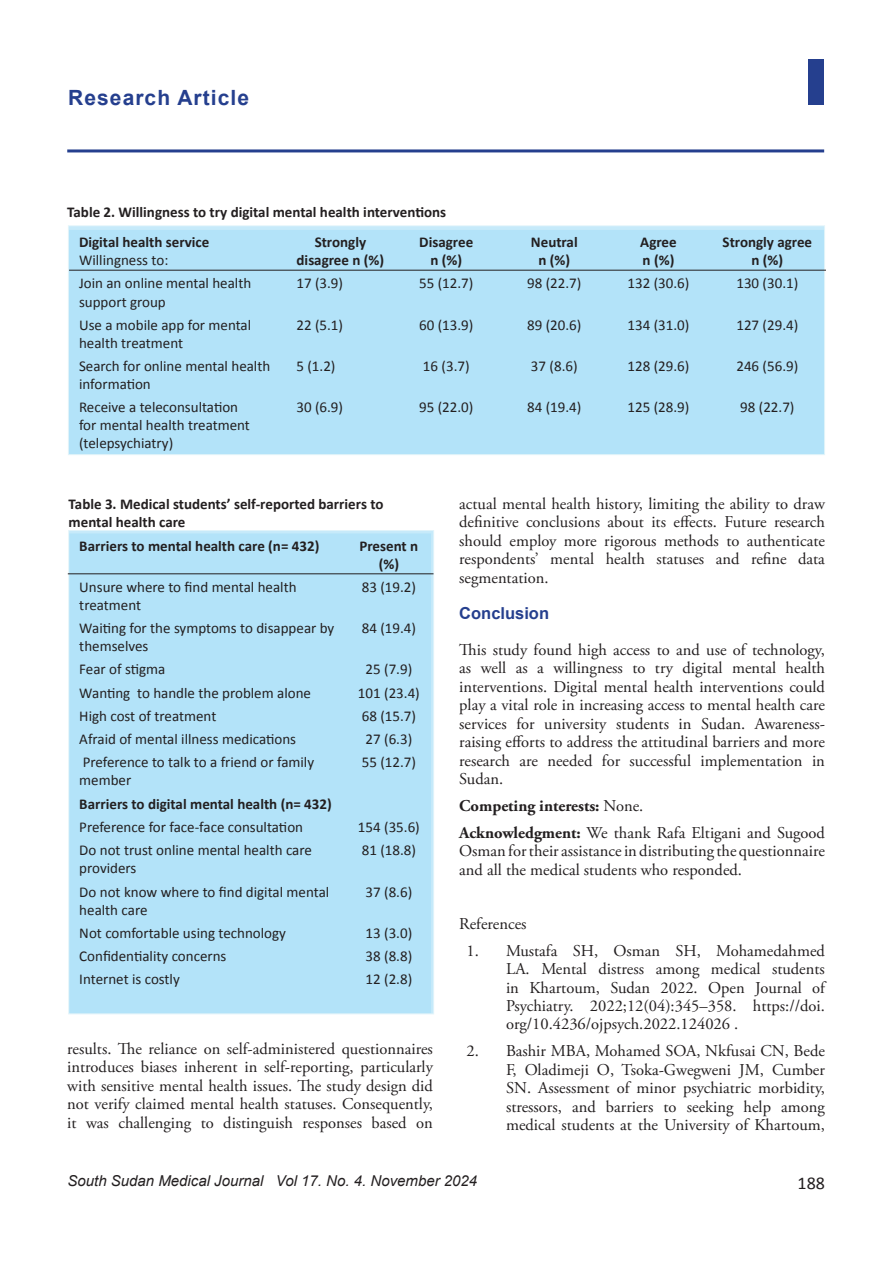
<style>
.page{position:relative;width:893px;height:1263px;background:#fff}
.page>*{position:absolute;margin:0;border:0;box-sizing:border-box;transform-origin:0 0}
.Sidebar{font:700 21px "Arial";letter-spacing:.05em;color:#253f8e}
.t1{font:18px "Calibri";color:#231f20}
.t2{font:16.5px/18.5px "Adobe Garamond Pro";color:#231f20;text-align:justify}
.t3{font:700 16.5px "Adobe Garamond Pro";color:#231f20}
.t4{font:700 16.5px "Arial";color:#253f8e}
.t5{font:15px/18px "Calibri";color:#231f20}
.t6{font:700 15px/18px "Calibri";color:#231f20;text-align:center}
.t7{font:italic 15px "Arial";color:#231f20}
.s1{font-weight:400}
.s2{font-weight:700}
</style>
<div class="page">
<div style="left:809px;top:60px;width:15px;height:45px;background:#253f8e"></div>
<hr style="left:67px;top:149px;width:757px;height:3px;background:#253f8e">
<div style="left:70px;top:230px;width:753px;height:223px;background:#b3e3f9"></div>
<div style="left:68px;top:225px;width:757px;height:230px;border:1px solid #e2f4fa"></div>
<div style="left:70px;top:533px;width:361px;height:479px;background:#b3e3f9"></div>
<hr style="left:68px;top:573px;width:365px;height:1px;background:#231f20">
<hr style="left:69px;top:270px;width:757px;height:1px;background:#231f20">
<p class="Sidebar" style="left:68px;top:84px;width:182px">Research Article</p>
<p class="t6" style="left:67px;top:202px;width:380px">Table 2. Willingness to try digital mental health interventions</p>
<p class="t6" style="left:79px;top:233px;width:132px">Digital health service</p>
<p class="t5" style="left:79px;top:251px;width:91px">Willingness to:</p>
<p class="t6" style="left:297px;top:233px;width:89px">Strongly disagree n (%)</p>
<p class="t6" style="left:419px;top:233px;width:55px">Disagree</p>
<p class="t6" style="left:430px;top:251px;width:33px">n (%)</p>
<p class="t6" style="left:531px;top:233px;width:48px">Neutral</p>
<p class="t6" style="left:538px;top:251px;width:33px">n (%)</p>
<p class="t6" style="left:640px;top:233px;width:38px">Agree</p>
<p class="t6" style="left:643px;top:251px;width:33px">n (%)</p>
<p class="t6" style="left:723px;top:233px;width:91px">Strongly agree</p>
<p class="t6" style="left:751px;top:251px;width:33px">n (%)</p>
<p class="t5" style="left:79px;top:274px;width:174px">Join an online mental health support group</p>
<p class="t5" style="left:296px;top:274px;width:48px">17 (3.9)</p>
<p class="t5" style="left:419px;top:274px;width:56px">55 (12.7)</p>
<p class="t5" style="left:527px;top:274px;width:56px">98 (22.7)</p>
<p class="t5" style="left:627px;top:274px;width:63px">132 (30.6)</p>
<p class="t5" style="left:736px;top:274px;width:63px">130 (30.1)</p>
<p class="t5" style="left:79px;top:315px;width:174px">Use a mobile app for mental health treatment</p>
<p class="t5" style="left:296px;top:315px;width:48px">22 (5.1)</p>
<p class="t5" style="left:419px;top:315px;width:56px">60 (13.9)</p>
<p class="t5" style="left:527px;top:315px;width:56px">89 (20.6)</p>
<p class="t5" style="left:627px;top:315px;width:63px">134 (31.0)</p>
<p class="t5" style="left:736px;top:315px;width:63px">127 (29.4)</p>
<p class="t5" style="left:79px;top:357px;width:193px">Search for online mental health information</p>
<p class="t5" style="left:296px;top:357px;width:41px">5 (1.2)</p>
<p class="t5" style="left:423px;top:357px;width:48px">16 (3.7)</p>
<p class="t5" style="left:531px;top:357px;width:48px">37 (8.6)</p>
<p class="t5" style="left:627px;top:357px;width:63px">128 (29.6)</p>
<p class="t5" style="left:736px;top:357px;width:63px">246 (56.9)</p>
<p class="t5" style="left:79px;top:398px;width:172px">Receive a teleconsultation for mental health treatment (telepsychiatry)</p>
<p class="t5" style="left:296px;top:398px;width:48px">30 (6.9)</p>
<p class="t5" style="left:419px;top:398px;width:56px">95 (22.0)</p>
<p class="t5" style="left:527px;top:398px;width:56px">84 (19.4)</p>
<p class="t5" style="left:627px;top:398px;width:63px">125 (28.9)</p>
<p class="t5" style="left:740px;top:398px;width:56px">98 (22.7)</p>
<p class="t6" style="left:69px;top:494px;width:316px;text-align:left">Table 3. Medical students’ self-reported barriers to mental health care</p>
<p class="t6" style="left:79px;top:536px;width:242px">Barriers to mental health care (n= 432)</p>
<p class="t6" style="left:359px;top:536px;width:60px">Present n (%)</p>
<p class="t5" style="left:79px;top:577px;width:219px">Unsure where to find mental health treatment</p>
<p class="t5" style="left:362px;top:577px;width:56px">83 (19.2)</p>
<p class="t5" style="left:79px;top:619px;width:257px">Waiting for the symptoms to disappear by themselves</p>
<p class="t5" style="left:362px;top:619px;width:56px">84 (19.4)</p>
<p class="t5" style="left:79px;top:660px;width:88px">Fear of stigma</p>
<p class="t5" style="left:366px;top:660px;width:48px">25 (7.9)</p>
<p class="t5" style="left:79px;top:683px;width:233px">Wanting to handle the problem alone</p>
<p class="t5" style="left:358px;top:683px;width:63px">101 (23.4)</p>
<p class="t5" style="left:79px;top:706px;width:139px">High cost of treatment</p>
<p class="t5" style="left:362px;top:706px;width:56px">68 (15.7)</p>
<p class="t5" style="left:79px;top:730px;width:218px">Afraid of mental illness medications</p>
<p class="t5" style="left:366px;top:730px;width:48px">27 (6.3)</p>
<p class="t5" style="left:79px;top:753px;width:236px">Preference to talk to a friend or family member</p>
<p class="t5" style="left:362px;top:753px;width:56px">55 (12.7)</p>
<p class="t6" style="left:79px;top:794px;width:254px">Barriers to digital mental health (n= 432)</p>
<p class="t5" style="left:79px;top:817px;width:225px">Preference for face-face consultation</p>
<p class="t5" style="left:358px;top:817px;width:63px">154 (35.6)</p>
<p class="t5" style="left:79px;top:841px;width:234px">Do not trust online mental health care providers</p>
<p class="t5" style="left:362px;top:841px;width:56px">81 (18.8)</p>
<p class="t5" style="left:79px;top:882px;width:251px">Do not know where to find digital mental health care</p>
<p class="t5" style="left:366px;top:882px;width:48px">37 (8.6)</p>
<p class="t5" style="left:79px;top:923px;width:208px">Not comfortable using technology</p>
<p class="t5" style="left:366px;top:923px;width:48px">13 (3.0)</p>
<p class="t5" style="left:79px;top:946px;width:149px">Confidentiality concerns</p>
<p class="t5" style="left:366px;top:946px;width:48px">38 (8.8)</p>
<p class="t5" style="left:79px;top:970px;width:102px">Internet is costly</p>
<p class="t5" style="left:366px;top:970px;width:48px">12 (2.8)</p>
<p class="t2" style="left:67px;top:1040px;width:367px">results. The reliance on self-administered questionnaires introduces biases inherent in self-reporting, particularly with sensitive mental health issues. The study design did not verify claimed mental health statuses. Consequently, it was challenging to distinguish responses based on</p>
<p class="t2" style="left:459px;top:495px;width:367px">actual mental health history, limiting the ability to draw definitive conclusions about its effects. Future research should employ more rigorous methods to authenticate respondents’ mental health statuses and refine data segmentation.</p>
<p class="t4" style="left:459px;top:603px;width:91px">Conclusion</p>
<p class="t2" style="left:459px;top:641px;width:367px">This study found high access to and use of technology, as well as a willingness to try digital mental health interventions. Digital mental health interventions could play a vital role in increasing access to mental health care services for university students in Sudan. Awareness&shy;raising efforts to address the attitudinal barriers and more research are needed for successful implementation in Sudan.</p>
<p class="t3" style="left:459px;top:796px;width:186px">Competing interests: <span class="s1">None.</span></p>
<p class="t2" style="left:459px;top:824px;width:367px"><span class="s2">Acknowledgment:</span> We thank Rafa Eltigani and Sugood Osman for their assistance in distributing the questionnaire and all the medical students who responded.</p>
<p class="t2" style="left:459px;top:915px;width:69px">References</p>
<p class="t2" style="left:506px;top:942px;width:320px;text-indent:-39px">1. Mustafa SH, Osman SH, Mohamedahmed LA. Mental distress among medical students in Khartoum, Sudan 2022. Open Journal of Psychiatry. 2022;12(04):345–358. https://doi. org/10.4236/ojpsych.2022.124026 .</p>
<p class="t2" style="left:506px;top:1042px;width:320px;text-indent:-39px">2. Bashir MBA, Mohamed SOA, Nkfusai CN, Bede F, Oladimeji O, Tsoka-Gwegweni JM, Cumber SN. Assessment of minor psychiatric morbidity, stressors, and barriers to seeking help among medical students at the University of Khartoum,</p>
<p class="t7" style="left:68px;top:1171px;width:411px">South Sudan Medical Journal Vol 17. No. 4. November 2024</p>
<p class="t1" style="left:798px;top:1171px;width:29px">188</p>
</div>
